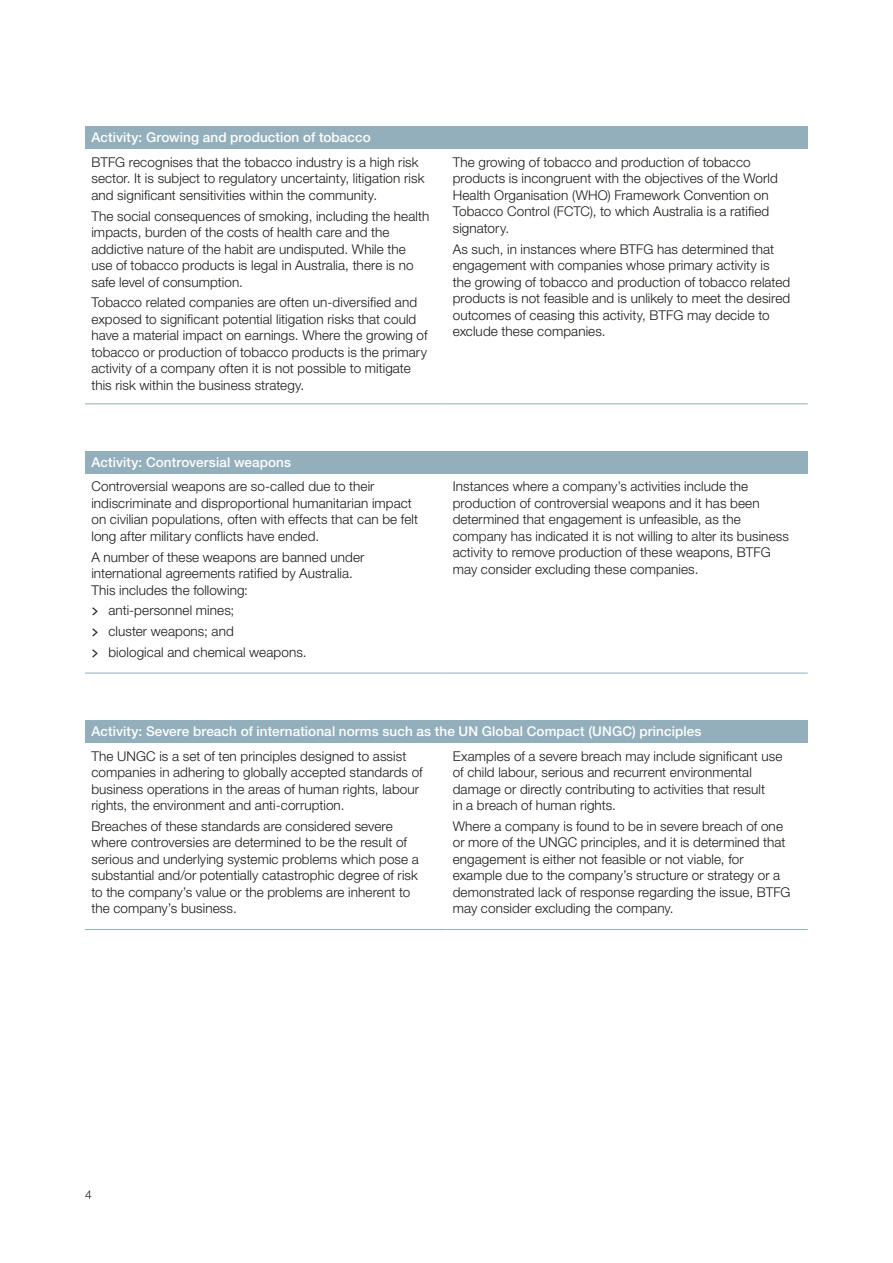
<style>
.page{position:relative;width:893px;height:1263px;background:#fff}
.page>*{position:absolute;margin:0;border:0;box-sizing:border-box;transform-origin:0 0}
.t1{font:300 13.5px/16.5px "Helvetica Neue LT Std";letter-spacing:.005em;color:#1a1a18}
.t2{font:500 13.5px "Helvetica Neue LT Std";letter-spacing:.01em;color:#fff}
.t3{font:300 12px "Helvetica Neue LT Std";color:#1a1a18}
.s1{font-family:"The Sans";font-weight:400;font-size:14.25px}
</style>
<div class="page">
<div style="left:85px;top:126px;width:723px;height:23px;background:#92afbb"></div>
<hr style="left:85px;top:404px;width:361px;height:1px;background:#92afbb">
<hr style="left:446px;top:404px;width:362px;height:1px;background:#92afbb">
<div style="left:85px;top:451px;width:723px;height:22px;background:#92afbb"></div>
<hr style="left:85px;top:673px;width:361px;height:1px;background:#92afbb">
<hr style="left:446px;top:673px;width:362px;height:1px;background:#92afbb">
<div style="left:85px;top:720px;width:723px;height:22px;background:#92afbb"></div>
<hr style="left:85px;top:929px;width:361px;height:1px;background:#92afbb">
<hr style="left:446px;top:929px;width:362px;height:1px;background:#92afbb">
<p class="t2" style="left:91px;top:129px;width:281px">Activity: Growing and production of tobacco</p>
<p class="t1" style="left:91px;top:153px;width:335px">BTFG recognises that the tobacco industry is a high risk sector. It is subject to regulatory uncertainty, litigation risk and significant sensitivities within the community.</p>
<p class="t1" style="left:91px;top:207px;width:339px">The social consequences of smoking, including the health impacts, burden of the costs of health care and the addictive nature of the habit are undisputed. While the use of tobacco products is legal in Australia, there is no safe level of consumption.</p>
<p class="t1" style="left:91px;top:294px;width:338px">Tobacco related companies are often un-diversified and exposed to significant potential litigation risks that could have a material impact on earnings. Where the growing of tobacco or production of tobacco products is the primary activity of a company often it is not possible to mitigate this risk within the business strategy.</p>
<p class="t1" style="left:453px;top:153px;width:327px">The growing of tobacco and production of tobacco products is incongruent with the objectives of the World Health Organisation (WHO) Framework Convention on Tobacco Control (FCTC), to which Australia is a ratified signatory.</p>
<p class="t1" style="left:453px;top:240px;width:339px">As such, in instances where BTFG has determined that engagement with companies whose primary activity is the growing of tobacco and production of tobacco related products is not feasible and is unlikely to meet the desired outcomes of ceasing this activity, BTFG may decide to exclude these companies.</p>
<p class="t2" style="left:91px;top:454px;width:201px">Activity: Controversial weapons</p>
<p class="t1" style="left:91px;top:478px;width:328px">Controversial weapons are so-called due to their indiscriminate and disproportional humanitarian impact on civilian populations, often with effects that can be felt long after military conflicts have ended.</p>
<p class="t1" style="left:91px;top:548px;width:274px">A number of these weapons are banned under international agreements ratified by Australia.<br>This includes the following:</p>
<p class="t1" style="left:91px;top:600px;width:217px;line-height:20.7px"><span class="s1">&gt;</span> anti-personnel mines;<br><span class="s1">&gt;</span> cluster weapons; and<br><span class="s1">&gt;</span> biological and chemical weapons.</p>
<p class="t1" style="left:453px;top:478px;width:338px">Instances where a company’s activities include the production of controversial weapons and it has been determined that engagement is unfeasible, as the company has indicated it is not willing to alter its business activity to remove production of these weapons, BTFG may consider excluding these companies.</p>
<p class="t2" style="left:91px;top:723px;width:611px">Activity: Severe breach of international norms such as the UN Global Compact (UNGC) principles</p>
<p class="t1" style="left:91px;top:747px;width:333px">The UNGC is a set of ten principles designed to assist companies in adhering to globally accepted standards of business operations in the areas of human rights, labour rights, the environment and anti-corruption.</p>
<p class="t1" style="left:91px;top:817px;width:329px">Breaches of these standards are considered severe where controversies are determined to be the result of serious and underlying systemic problems which pose a substantial and/or potentially catastrophic degree of risk to the company’s value or the problems are inherent to the company’s business.</p>
<p class="t1" style="left:453px;top:747px;width:331px">Examples of a severe breach may include significant use of child labour, serious and recurrent environmental damage or directly contributing to activities that result<br>in a breach of human rights.</p>
<p class="t1" style="left:453px;top:817px;width:339px">Where a company is found to be in severe breach of one or more of the UNGC principles, and it is determined that engagement is either not feasible or not viable, for example due to the company’s structure or strategy or a demonstrated lack of response regarding the issue, BTFG may consider excluding the company.</p>
<p class="t3" style="left:85px;top:1187px;width:8px">4</p>
</div>
